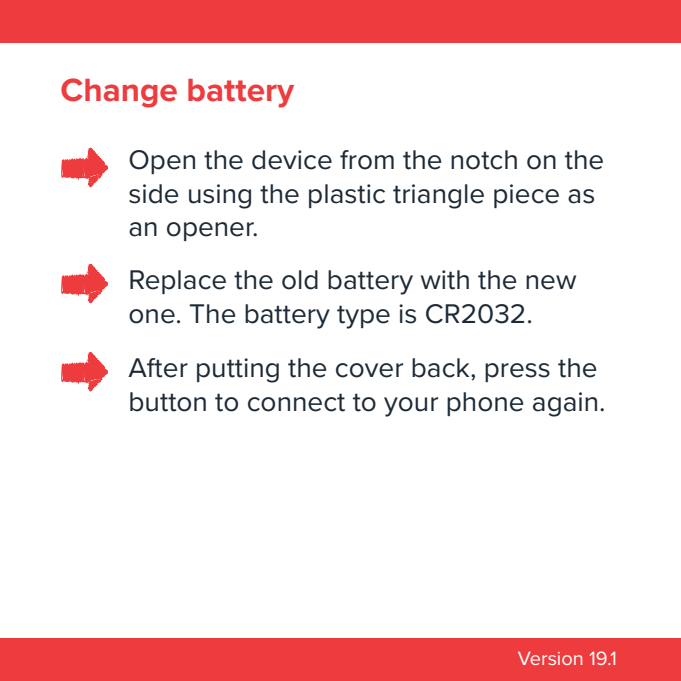
<style>
.page{position:relative;width:681px;height:681px;background:#fff}
.page>*{position:absolute;margin:0;border:0;box-sizing:border-box;transform-origin:0 0}
.t1{font:700 33.2px "Proxima Nova";color:#ee3c3e}
.t2{font:28px/33.6px "Proxima Nova";color:#1d2a36}
.t3{font:20px "Proxima Nova";color:#fff}
</style>
<div class="page">
<div style="left:0;top:0;width:680px;height:42px;background:#ee3c3e"></div>
<div style="left:0;top:638px;width:680px;height:42px;background:#ee3c3e"></div>
<svg style="left:61px;top:148px;width:48px;height:39px"></svg>
<svg style="left:61px;top:264px;width:48px;height:39px"></svg>
<svg style="left:61px;top:352px;width:48px;height:39px"></svg>
<p class="t1" style="left:60px;top:66px;width:235px">Change battery</p>
<p class="t2" style="left:128px;top:141px;width:477px">Open the device from the notch on the side using the plastic triangle piece as an opener.</p>
<p class="t2" style="left:128px;top:261px;width:449px">Replace the old battery with the new one. The battery type is CR2032.</p>
<p class="t2" style="left:128px;top:349px;width:478px">After putting the cover back, press the button to connect to your phone again.</p>
<p class="t3" style="left:517px;top:642px;width:101px">Version 19.1</p>
</div>
